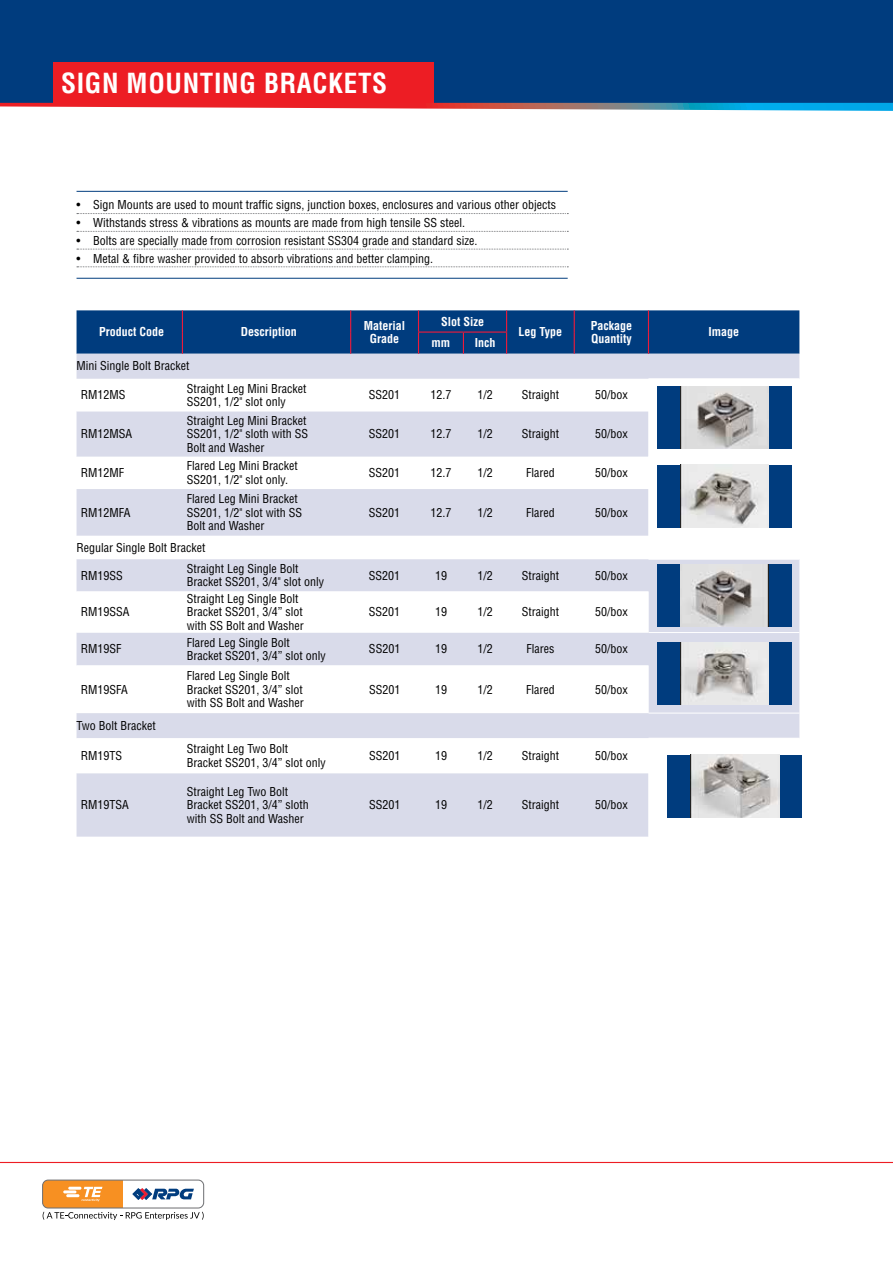
<style>
.page{position:relative;width:893px;height:1263px;background:#fff}
.page>*{position:absolute;margin:0;border:0;box-sizing:border-box;transform-origin:0 0}
.t1{font:700 condensed 27px "Helvetica LT Std";letter-spacing:.025em;color:#fff}
.t2{font:condensed 12px/13.5px "Helvetica LT Std";color:#000}
.t3{font:700 condensed 12px/13.5px "Helvetica LT Std";color:#fff;text-align:center}
</style>
<div class="page">
<svg style="left:0;top:103px;width:893px;height:8px"></svg>
<div style="left:0;top:0;width:893px;height:103px;background:#003c7e"></div>
<svg style="left:43px;top:1212px;width:161px;height:8px"></svg>
<div style="left:43px;top:1180px;width:80px;height:28px;background:#f79022"></div>
<div style="left:42px;top:1180px;width:162px;height:28px;border:1px solid #6d6e71;border-radius:6px"></div>
<svg style="left:63px;top:1187px;width:39px;height:14px"></svg>
<svg style="left:133px;top:1188px;width:61px;height:12px"></svg>
<hr style="left:0;top:1162px;width:893px;height:1px;background:#ed1d24">
<div style="left:77px;top:354px;width:722px;height:25px;background:#d9dbea"></div>
<svg style="left:77px;top:411px;width:722px;height:426px;fill:#d9dbea"></svg>
<hr style="left:648px;top:378px;width:151px;height:1px;background:#fff">
<hr style="left:648px;top:456px;width:151px;height:1px;background:#fff">
<hr style="left:648px;top:559px;width:151px;height:1px;background:#fff">
<hr style="left:648px;top:632px;width:151px;height:1px;background:#fff">
<hr style="left:648px;top:713px;width:151px;height:1px;background:#fff">
<hr style="left:648px;top:738px;width:151px;height:1px;background:#fff">
<svg style="left:77px;top:310px;width:722px;height:44px;background:#073e7f"></svg>
<div style="left:657px;top:386px;width:135px;height:63px;background:#003c7e"></div>
<img style="left:680px;top:386px;width:88px;height:63px">
<div style="left:657px;top:564px;width:135px;height:63px;background:#003c7e"></div>
<img style="left:680px;top:564px;width:88px;height:63px">
<div style="left:657px;top:465px;width:135px;height:62px;background:#003c7e"></div>
<img style="left:680px;top:465px;width:88px;height:62px">
<div style="left:657px;top:643px;width:135px;height:62px;background:#003c7e"></div>
<img style="left:680px;top:643px;width:88px;height:62px">
<div style="left:667px;top:755px;width:135px;height:62px;background:#003c7e"></div>
<img style="left:691px;top:755px;width:88px;height:62px">
<svg style="left:77px;top:213px;width:491px;height:1px"></svg>
<svg style="left:77px;top:231px;width:491px;height:1px"></svg>
<svg style="left:77px;top:249px;width:491px;height:1px"></svg>
<svg style="left:77px;top:266px;width:491px;height:1px"></svg>
<hr style="left:77px;top:191px;width:491px;height:1px;background:#003c7e">
<hr style="left:77px;top:278px;width:491px;height:1px;background:#003c7e">
<div style="left:53px;top:62px;width:381px;height:41px;background:#ed1d24"></div>
<h1 class="t1" style="left:61px;top:66px;width:328px">SIGN MOUNTING BRACKETS</h1>
<p class="t2" style="left:77px;top:198px;width:481px">• Sign Mounts are used to mount traffic signs, junction boxes, enclosures and various other objects</p>
<p class="t2" style="left:77px;top:216px;width:390px">• Withstands stress &amp; vibrations as mounts are made from high tensile SS steel.</p>
<p class="t2" style="left:77px;top:234px;width:403px">• Bolts are specially made from corrosion resistant SS304 grade and standard size.</p>
<p class="t2" style="left:77px;top:251px;width:358px">• Metal &amp; fibre washer provided to absorb vibrations and better clamping.</p>
<p class="t3" style="left:99px;top:325px;width:67px">Product Code</p>
<p class="t3" style="left:241px;top:325px;width:57px">Description</p>
<p class="t3" style="left:364px;top:318px;width:43px">Material<br>Grade</p>
<p class="t3" style="left:441px;top:314px;width:45px">Slot Size</p>
<p class="t3" style="left:432px;top:335px;width:20px">mm</p>
<p class="t3" style="left:475px;top:335px;width:22px">Inch</p>
<p class="t3" style="left:519px;top:325px;width:45px">Leg Type</p>
<p class="t3" style="left:591px;top:318px;width:43px;text-align:left">Package<br>Quantity</p>
<p class="t3" style="left:709px;top:325px;width:32px">Image</p>
<p class="t2" style="left:77px;top:359px;width:114px">Mini Single Bolt Bracket</p>
<p class="t2" style="left:81px;top:388px;width:46px">RM12MS</p>
<p class="t2" style="left:187px;top:381px;width:121px">Straight Leg Mini Bracket<br>SS201, 1/2" slot only</p>
<p class="t2" style="left:369px;top:388px;width:33px">SS201</p>
<p class="t2" style="left:430px;top:388px;width:22px">12.7</p>
<p class="t2" style="left:477px;top:388px;width:17px">1/2</p>
<p class="t2" style="left:522px;top:388px;width:39px">Straight</p>
<p class="t2" style="left:595px;top:388px;width:34px">50/box</p>
<p class="t2" style="left:81px;top:427px;width:53px">RM12MSA</p>
<p class="t2" style="left:187px;top:414px;width:123px">Straight Leg Mini Bracket<br>SS201, 1/2" sloth with SS<br>Bolt and Washer</p>
<p class="t2" style="left:369px;top:427px;width:33px">SS201</p>
<p class="t2" style="left:430px;top:427px;width:22px">12.7</p>
<p class="t2" style="left:477px;top:427px;width:17px">1/2</p>
<p class="t2" style="left:522px;top:427px;width:39px">Straight</p>
<p class="t2" style="left:595px;top:427px;width:34px">50/box</p>
<p class="t2" style="left:81px;top:466px;width:45px">RM12MF</p>
<p class="t2" style="left:187px;top:459px;width:112px">Flared Leg Mini Bracket<br>SS201, 1/2" slot only.</p>
<p class="t2" style="left:369px;top:466px;width:33px">SS201</p>
<p class="t2" style="left:430px;top:466px;width:22px">12.7</p>
<p class="t2" style="left:477px;top:466px;width:17px">1/2</p>
<p class="t2" style="left:526px;top:466px;width:30px">Flared</p>
<p class="t2" style="left:595px;top:466px;width:34px">50/box</p>
<p class="t2" style="left:81px;top:506px;width:51px">RM12MFA</p>
<p class="t2" style="left:187px;top:492px;width:117px">Flared Leg Mini Bracket<br>SS201, 1/2" slot with SS<br>Bolt and Washer</p>
<p class="t2" style="left:369px;top:506px;width:33px">SS201</p>
<p class="t2" style="left:430px;top:506px;width:22px">12.7</p>
<p class="t2" style="left:477px;top:506px;width:17px">1/2</p>
<p class="t2" style="left:526px;top:506px;width:30px">Flared</p>
<p class="t2" style="left:595px;top:506px;width:34px">50/box</p>
<p class="t2" style="left:77px;top:540px;width:130px">Regular Single Bolt Bracket</p>
<p class="t2" style="left:81px;top:568px;width:44px">RM19SS</p>
<p class="t2" style="left:187px;top:562px;width:139px">Straight Leg Single Bolt<br>Bracket SS201, 3/4" slot only</p>
<p class="t2" style="left:369px;top:568px;width:33px">SS201</p>
<p class="t2" style="left:435px;top:568px;width:13px">19</p>
<p class="t2" style="left:477px;top:568px;width:17px">1/2</p>
<p class="t2" style="left:522px;top:568px;width:39px">Straight</p>
<p class="t2" style="left:595px;top:568px;width:34px">50/box</p>
<p class="t2" style="left:81px;top:605px;width:50px">RM19SSA</p>
<p class="t2" style="left:187px;top:592px;width:119px">Straight Leg Single Bolt<br>Bracket SS201, 3/4” slot with SS Bolt and Washer</p>
<p class="t2" style="left:369px;top:605px;width:33px">SS201</p>
<p class="t2" style="left:435px;top:605px;width:13px">19</p>
<p class="t2" style="left:477px;top:605px;width:17px">1/2</p>
<p class="t2" style="left:522px;top:605px;width:39px">Straight</p>
<p class="t2" style="left:595px;top:605px;width:34px">50/box</p>
<p class="t2" style="left:81px;top:642px;width:42px">RM19SF</p>
<p class="t2" style="left:187px;top:635px;width:140px">Flared Leg Single Bolt<br>Bracket SS201, 3/4” slot only</p>
<p class="t2" style="left:369px;top:642px;width:33px">SS201</p>
<p class="t2" style="left:435px;top:642px;width:13px">19</p>
<p class="t2" style="left:477px;top:642px;width:17px">1/2</p>
<p class="t2" style="left:526px;top:642px;width:29px">Flares</p>
<p class="t2" style="left:595px;top:642px;width:34px">50/box</p>
<p class="t2" style="left:81px;top:682px;width:48px">RM19SFA</p>
<p class="t2" style="left:187px;top:669px;width:119px">Flared Leg Single Bolt<br>Bracket SS201, 3/4” slot with SS Bolt and Washer</p>
<p class="t2" style="left:369px;top:682px;width:33px">SS201</p>
<p class="t2" style="left:435px;top:682px;width:13px">19</p>
<p class="t2" style="left:477px;top:682px;width:17px">1/2</p>
<p class="t2" style="left:526px;top:682px;width:30px">Flared</p>
<p class="t2" style="left:595px;top:682px;width:34px">50/box</p>
<p class="t2" style="left:77px;top:719px;width:81px">Two Bolt Bracket</p>
<p class="t2" style="left:81px;top:749px;width:43px">RM19TS</p>
<p class="t2" style="left:187px;top:742px;width:140px">Straight Leg Two Bolt<br>Bracket SS201, 3/4” slot only</p>
<p class="t2" style="left:369px;top:749px;width:33px">SS201</p>
<p class="t2" style="left:435px;top:749px;width:13px">19</p>
<p class="t2" style="left:477px;top:749px;width:17px">1/2</p>
<p class="t2" style="left:522px;top:749px;width:39px">Straight</p>
<p class="t2" style="left:595px;top:749px;width:34px">50/box</p>
<p class="t2" style="left:81px;top:798px;width:50px">RM19TSA</p>
<p class="t2" style="left:187px;top:785px;width:123px">Straight Leg Two Bolt<br>Bracket SS201, 3/4” sloth with SS Bolt and Washer</p>
<p class="t2" style="left:369px;top:798px;width:33px">SS201</p>
<p class="t2" style="left:435px;top:798px;width:13px">19</p>
<p class="t2" style="left:477px;top:798px;width:17px">1/2</p>
<p class="t2" style="left:522px;top:798px;width:39px">Straight</p>
<p class="t2" style="left:595px;top:798px;width:34px">50/box</p>
</div>
